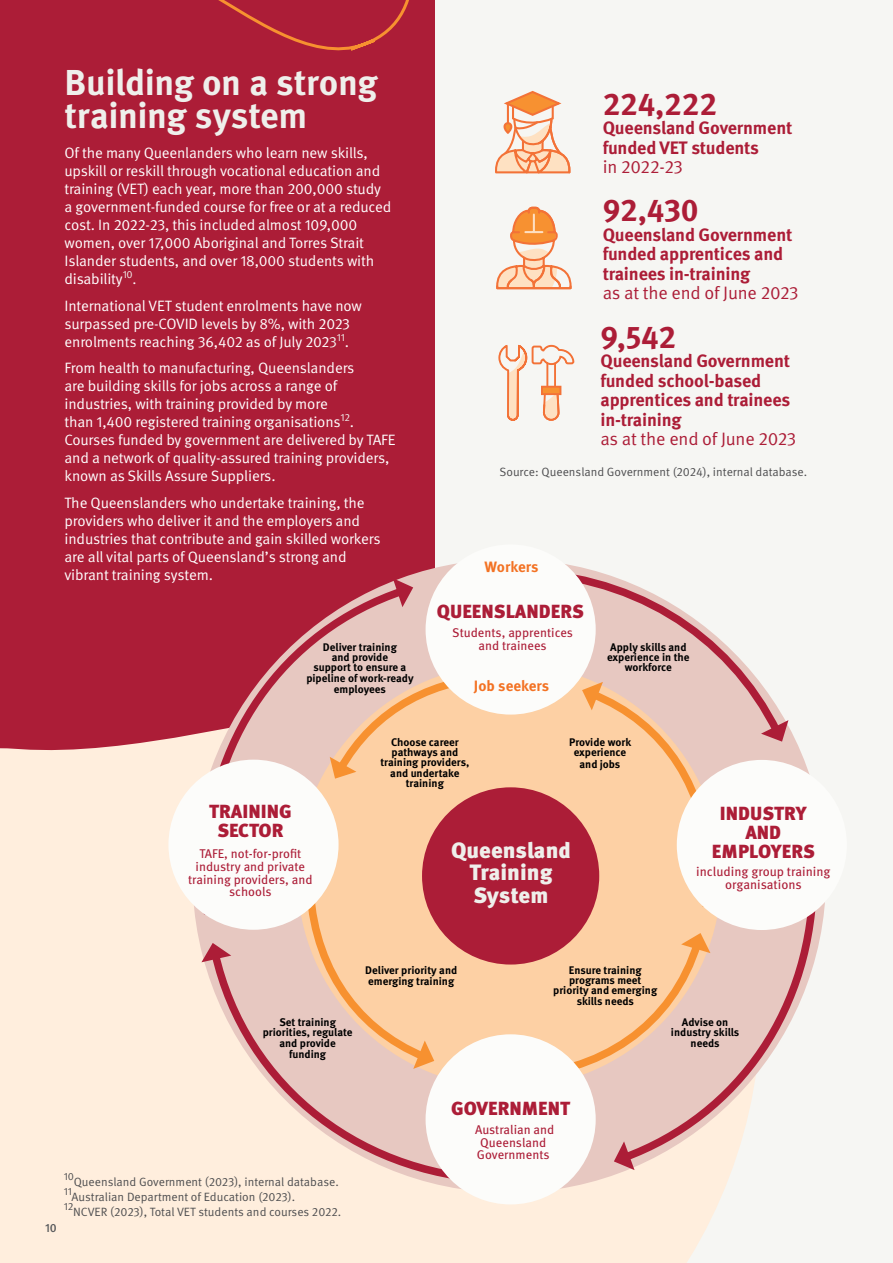
<style>
.page{position:relative;width:893px;height:1263px;background:#fff}
.page>*{position:absolute;margin:0;border:0;box-sizing:border-box;transform-origin:0 0}
.t1{font:700 36px/33px "Meta Pro";letter-spacing:-.01em;color:#efefeb}
.t2{font:700 31.5px "Meta Pro";letter-spacing:-.01em;color:#ac1d37}
.t3{font:900 22.2px/22.2px "Meta Pro";color:#efefeb;text-align:center}
.t4{font:900 19.05px/19px "Meta Pro";color:#ac1d37;text-align:center}
.t5{font:700 18px/19.5px "Meta Pro";letter-spacing:-.01em;color:#ac1d37}
.t6{font:18px "Meta Pro Norm";letter-spacing:-.01em;color:#ac1d37}
.t7{font:15px/18px "Meta Pro Norm";letter-spacing:-.01em;color:#fff}
.t8{font:700 15px "Meta Pro";color:#f37223}
.t9{font:12.9px/12.9px "Meta Pro";color:#ac1d37;text-align:center}
.t10{font:12.6px/12.6px "Meta Pro";color:#ac1d37;text-align:center}
.t11{font:12px "Meta Pro Norm";color:#4d4d4f}
.t12{font:500 12px "Meta Pro";color:#58595b}
.t13{font:700 11.1px/10.4px "Meta Pro";color:#000;text-align:center}
.t14{font:10.5px "Meta Pro Norm";color:#4d4d4f}
.s1{font-size:14.25px}
.s2{color:#f1f1ed}
</style>
<div class="page">
<div style="left:434px;top:0;width:458px;height:1263px;background:#f6f6f3"></div>
<div style="left:0;top:0;width:435px;height:1263px;background:#ac1d37"></div>
<svg style="left:0;top:720px;width:825px;height:543px;fill:#fed"></svg>
<svg style="left:218px;top:0;width:191px;height:51px"></svg>
<svg style="left:496px;top:207px;width:76px;height:82px"></svg>
<svg style="left:495px;top:91px;width:75px;height:82px"></svg>
<svg style="left:498px;top:344px;width:76px;height:77px"></svg>
<div style="left:541px;top:386px;width:20px;height:9px;background:#f79131;border:2px solid #f37237"></div>
<div style="left:192px;top:559px;width:634px;height:634px;background:#e7c8c1;border-radius:50%"></div>
<div style="left:297px;top:664px;width:424px;height:424px;background:#fdd0a4;border-radius:50%"></div>
<div style="left:422px;top:787px;width:177px;height:177px;background:#ac1d37;border-radius:50%"></div>
<svg style="left:566px;top:564px;width:219px;height:156px"></svg>
<svg style="left:761px;top:720px;width:27px;height:22px"></svg>
<svg style="left:635px;top:765px;width:186px;height:403px"></svg>
<svg style="left:614px;top:1141px;width:21px;height:29px"></svg>
<svg style="left:206px;top:944px;width:372px;height:243px"></svg>
<svg style="left:201px;top:943px;width:30px;height:19px"></svg>
<svg style="left:198px;top:581px;width:195px;height:338px"></svg>
<svg style="left:393px;top:578px;width:20px;height:29px"></svg>
<svg style="left:302px;top:802px;width:133px;height:267px"></svg>
<svg style="left:455px;top:933px;width:255px;height:150px"></svg>
<svg style="left:582px;top:682px;width:134px;height:234px"></svg>
<svg style="left:330px;top:669px;width:242px;height:111px"></svg>
<div style="left:426px;top:544px;width:170px;height:170px;background:#fcfcfa;border-radius:50%"></div>
<div style="left:168px;top:760px;width:171px;height:170px;background:#fcfcfa;border-radius:50%"></div>
<div style="left:426px;top:1034px;width:170px;height:170px;background:#fcfcfa;border-radius:50%"></div>
<div style="left:677px;top:760px;width:170px;height:170px;background:#fcfcfa;border-radius:50%"></div>
<h1 class="t1" style="left:64px;top:63px;width:314px">Building on a strong training system</h1>
<p class="t7" style="left:64px;top:143px;width:329px">Of the many Queenlanders who learn new skills, upskill or reskill through vocational education and training (VET) each year, more than 200,000 study a government-funded course for free or at a reduced cost. In 2022-23, this included almost 109,000 women, over 17,000 Aboriginal and Torres Strait Islander students, and over 18,000 students with disability<sup>10</sup><span class="s1">.</span></p>
<p class="t7" style="left:64px;top:296px;width:299px">International VET student enrolments have now surpassed pre-COVID levels by 8%, with 2023 enrolments reaching 36,402 as of July 202<span class="s2">3</span><sup>11</sup>.</p>
<p class="t7" style="left:65px;top:358px;width:333px">From health to manufacturing, Queenslanders<br>are building skills for jobs across a range of industries, with training provided by more<br>than 1,400 registered training organisations<sup>12</sup>.<br>Courses funded by government are delivered by TAFE and a network of quality-assured training providers, known as Skills Assure Suppliers.</p>
<p class="t7" style="left:65px;top:493px;width:318px">The Queenslanders who undertake training, the providers who deliver it and the employers and industries that contribute and gain skilled workers are all vital parts of Queensland’s strong and vibrant training system.</p>
<h2 class="t2" style="left:603px;top:79px;width:116px">224,222</h2>
<p class="t5" style="left:603px;top:117px;width:191px">Queensland Government funded VET students</p>
<p class="t6" style="left:603px;top:153px;width:82px">in 2022-23</p>
<h2 class="t2" style="left:603px;top:186px;width:97px">92,430</h2>
<p class="t5" style="left:603px;top:224px;width:191px">Queensland Government funded apprentices and trainees in-training</p>
<p class="t6" style="left:603px;top:279px;width:197px">as at the end of June 2023</p>
<h2 class="t2" style="left:600px;top:312px;width:77px">9,542</h2>
<p class="t5" style="left:600px;top:350px;width:191px">Queensland Government funded school-based apprentices and trainees in-training</p>
<p class="t6" style="left:600px;top:425px;width:197px">as at the end of June 2023</p>
<p class="t11" style="left:500px;top:463px;width:309px">Source: Queensland Government (2024), internal database.</p>
<p class="t8" style="left:485px;top:555px;width:55px">Workers</p>
<p class="t4" style="left:437px;top:601px;width:149px">QUEENSLANDERS</p>
<p class="t10" style="left:452px;top:625px;width:122px">Students, apprentices</p>
<p class="t13" style="left:323px;top:641px;width:75px">Deliver training</p>
<p class="t10" style="left:479px;top:638px;width:70px">and trainees</p>
<p class="t13" style="left:306px;top:651px;width:109px">and provide<br>support to ensure a pipeline of work-ready</p>
<p class="t13" style="left:334px;top:683px;width:53px">employees</p>
<p class="t8" style="left:474px;top:674px;width:77px">Job seekers</p>
<p class="t13" style="left:607px;top:641px;width:84px">Apply skills and experience in the workforce</p>
<p class="t4" style="left:209px;top:801px;width:84px">TRAINING<br>SECTOR</p>
<p class="t10" style="left:188px;top:847px;width:126px">TAFE, not-for-profit industry and private training providers, and schools</p>
<p class="t13" style="left:380px;top:736px;width:90px">Choose career pathways and training providers, and undertake training</p>
<p class="t13" style="left:569px;top:736px;width:64px">Provide work experience</p>
<p class="t13" style="left:579px;top:758px;width:42px">and jobs</p>
<h3 class="t3" style="left:451px;top:838px;width:121px">Queensland<br>Training<br>System</h3>
<p class="t4" style="left:712px;top:803px;width:104px">INDUSTRY<br>AND<br>EMPLOYERS</p>
<p class="t9" style="left:696px;top:864px;width:136px">including group training organisations</p>
<p class="t13" style="left:263px;top:1016px;width:91px">Set training priorities, regulate and provide</p>
<p class="t13" style="left:289px;top:1048px;width:38px">funding</p>
<p class="t13" style="left:365px;top:963px;width:94px;line-height:11.6px;text-align:left">Deliver priority and emerging training</p>
<p class="t13" style="left:553px;top:964px;width:105px">Ensure training programs meet priority and emerging skills needs</p>
<p class="t13" style="left:671px;top:1016px;width:70px">Advise on industry skills needs</p>
<p class="t12" style="left:45px;top:1219px;width:13px">10</p>
<p class="t14" style="left:64px;top:1169px;width:12px">10</p>
<p class="t11" style="left:74px;top:1173px;width:267px">Queensland Government (2023), internal database.</p>
<p class="t14" style="left:64px;top:1184px;width:10px">11</p>
<p class="t11" style="left:72px;top:1188px;width:225px">Australian Department of Education (2023).</p>
<p class="t14" style="left:64px;top:1199px;width:11px">12</p>
<p class="t11" style="left:73px;top:1203px;width:270px">NCVER (2023), Total VET students and courses 2022.</p>
<p class="t4" style="left:451px;top:1097px;width:121px">GOVERNMENT</p>
<p class="t10" style="left:475px;top:1122px;width:81px;text-align:left">Australian and<br>Queensland<br>Governments</p>
</div>
